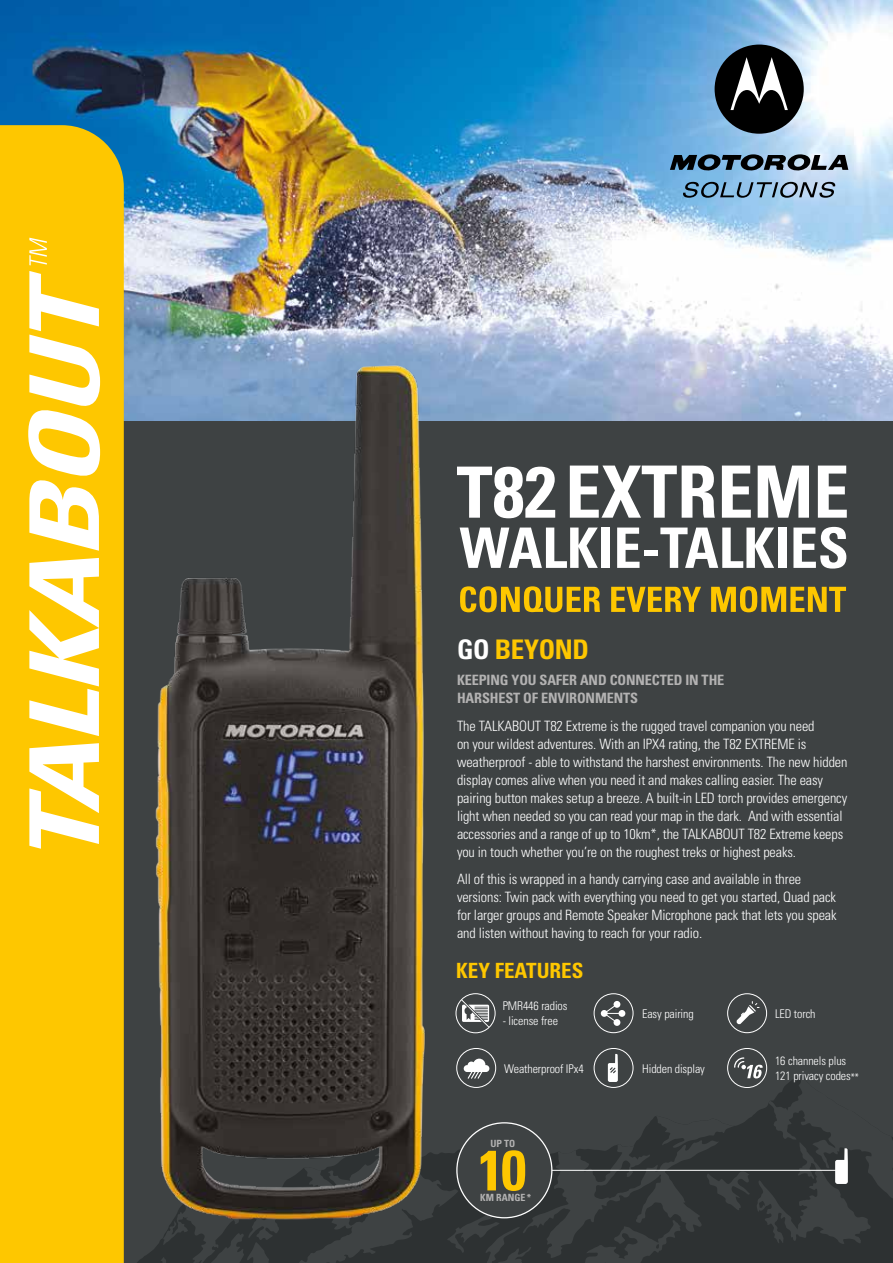
<style>
.page{position:relative;width:893px;height:1263px;background:#3e4243}
.page>*{position:absolute;margin:0;border:0;box-sizing:border-box;transform-origin:0 0}
.t1{font:700 condensed 27px "Univers";letter-spacing:-.015em;color:#fec700}
.t2{font:700 condensed 21px "Univers";color:#fec700}
.t3{font:300 condensed 14.25px/18px "Univers";letter-spacing:-.01em;color:#fff}
.t4{font:700 condensed 14.25px/18px "Univers";letter-spacing:-.01em;color:#b3b2b2}
.t5{font:300 condensed 12px/15px "Univers";letter-spacing:-.01em;color:#fff}
.t6{font:700 condensed 9.9px "Univers";color:#b3b2b2}
.s1{color:#fff}
.s2{font-weight:400;font-size:9px}
.s3{font-size:9.75px}
</style>
<div class="page">
<img style="left:0;top:0;width:893px;height:421px">
<div style="left:0;top:125px;width:124px;height:1138px;background:#fec700"></div>
<svg style="left:28px;top:271px;width:72px;height:54px;background:#fede6b"></svg>
<svg style="left:29px;top:238px;width:18px;height:27px"></svg>
<svg style="left:715px;top:45px;width:89px;height:89px;background:#40484f"></svg>
<svg style="left:670px;top:154px;width:178px;height:17px;background:#4c5f6f"></svg>
<svg style="left:683px;top:182px;width:152px;height:16px;background:#6d8da6"></svg>
<svg style="left:460px;top:586px;width:140px;height:26px"></svg>
<svg style="left:611px;top:587px;width:90px;height:25px"></svg>
<svg style="left:711px;top:586px;width:135px;height:26px"></svg>
<svg style="left:460px;top:527px;width:138px;height:41px"></svg>
<div style="left:602px;top:527px;width:8px;height:41px;background:#fff"></div>
<svg style="left:617px;top:527px;width:23px;height:41px"></svg>
<div style="left:644px;top:550px;width:14px;height:6px;background:#fff"></div>
<svg style="left:660px;top:527px;width:114px;height:41px"></svg>
<div style="left:778px;top:527px;width:8px;height:41px;background:#fff"></div>
<svg style="left:793px;top:527px;width:53px;height:42px"></svg>
<svg style="left:457px;top:467px;width:98px;height:51px"></svg>
<svg style="left:570px;top:466px;width:145px;height:52px"></svg>
<svg style="left:722px;top:466px;width:29px;height:52px"></svg>
<svg style="left:758px;top:466px;width:51px;height:52px"></svg>
<svg style="left:818px;top:466px;width:29px;height:52px"></svg>
<div style="left:456px;top:1048px;width:40px;height:40px;border:1px solid #fff;border-radius:50%"></div>
<div style="left:594px;top:1048px;width:39px;height:40px;border:1px solid #fff;border-radius:50%"></div>
<div style="left:727px;top:993px;width:40px;height:40px;border:1px solid #fff;border-radius:50%"></div>
<svg style="left:736px;top:1001px;width:23px;height:23px"></svg>
<div style="left:594px;top:993px;width:39px;height:40px;border:1px solid #fff;border-radius:50%"></div>
<div style="left:601px;top:1010px;width:7px;height:7px;background:#fff;border-radius:50%"></div>
<div style="left:614px;top:1001px;width:6px;height:7px;background:#fff;border-radius:50%"></div>
<div style="left:614px;top:1019px;width:6px;height:7px;background:#fff;border-radius:50%"></div>
<svg style="left:603px;top:1003px;width:22px;height:21px"></svg>
<div style="left:456px;top:993px;width:39px;height:40px;border:1px solid #fff;border-radius:50%"></div>
<svg style="left:461px;top:999px;width:28px;height:29px"></svg>
<div style="left:727px;top:1048px;width:40px;height:40px;border:1px solid #fff;border-radius:50%"></div>
<svg style="left:137px;top:1054px;width:756px;height:209px"></svg>
<img style="left:0;top:325px;width:447px;height:935px">
<h1 class="t1" style="left:457px;top:633px;width:133px"><span class="s1">GO</span> BEYOND</h1>
<p class="t4" style="left:457px;top:671px;width:269px">KEEPING YOU SAFER AND CONNECTED IN THE<br>HARSHEST OF ENVIRONMENTS</p>
<p class="t3" style="left:457px;top:717px;width:392px">The TALKABOUT T82 Extreme is the rugged travel companion you need<br>on your wildest adventures. With an IPX4 rating, the T82 EXTREME is weatherproof - able to withstand the harshest environments. The new hidden display comes alive when you need it and makes calling easier. The easy pairing button makes setup a breeze. A built-in LED torch provides emergency light when needed so you can read your map in the dark. And with essential accessories and a range of up to 10km*, the TALKABOUT T82 Extreme keeps you in touch whether you’re on the roughest treks or highest peaks.</p>
<p class="t3" style="left:457px;top:870px;width:381px">All of this is wrapped in a handy carrying case and available in three versions: Twin pack with everything you need to get you started, Quad pack for larger groups and Remote Speaker Microphone pack that lets you speak and listen without having to reach for your radio.</p>
<h2 class="t2" style="left:456px;top:958px;width:129px">KEY FEATURES</h2>
<p class="t5" style="left:503px;top:998px;width:66px">PMR446 radios</p>
<p class="t5" style="left:503px;top:1013px;width:57px">- license free</p>
<p class="t5" style="left:642px;top:1006px;width:53px">Easy pairing</p>
<p class="t5" style="left:775px;top:1006px;width:42px">LED torch</p>
<p class="t5" style="left:775px;top:1053px;width:85px">16 channels plus<br>121 privacy codes<span class="s2">**</span></p>
<p class="t5" style="left:504px;top:1061px;width:81px">Weatherproof IPx4</p>
<p class="t5" style="left:642px;top:1061px;width:64px">Hidden display</p>
<p class="t6" style="left:490px;top:1137px;width:26px">UP TO</p>
<p class="t6" style="left:480px;top:1192px;width:52px">KM RANGE<span class="s3">*</span></p>
</div>
